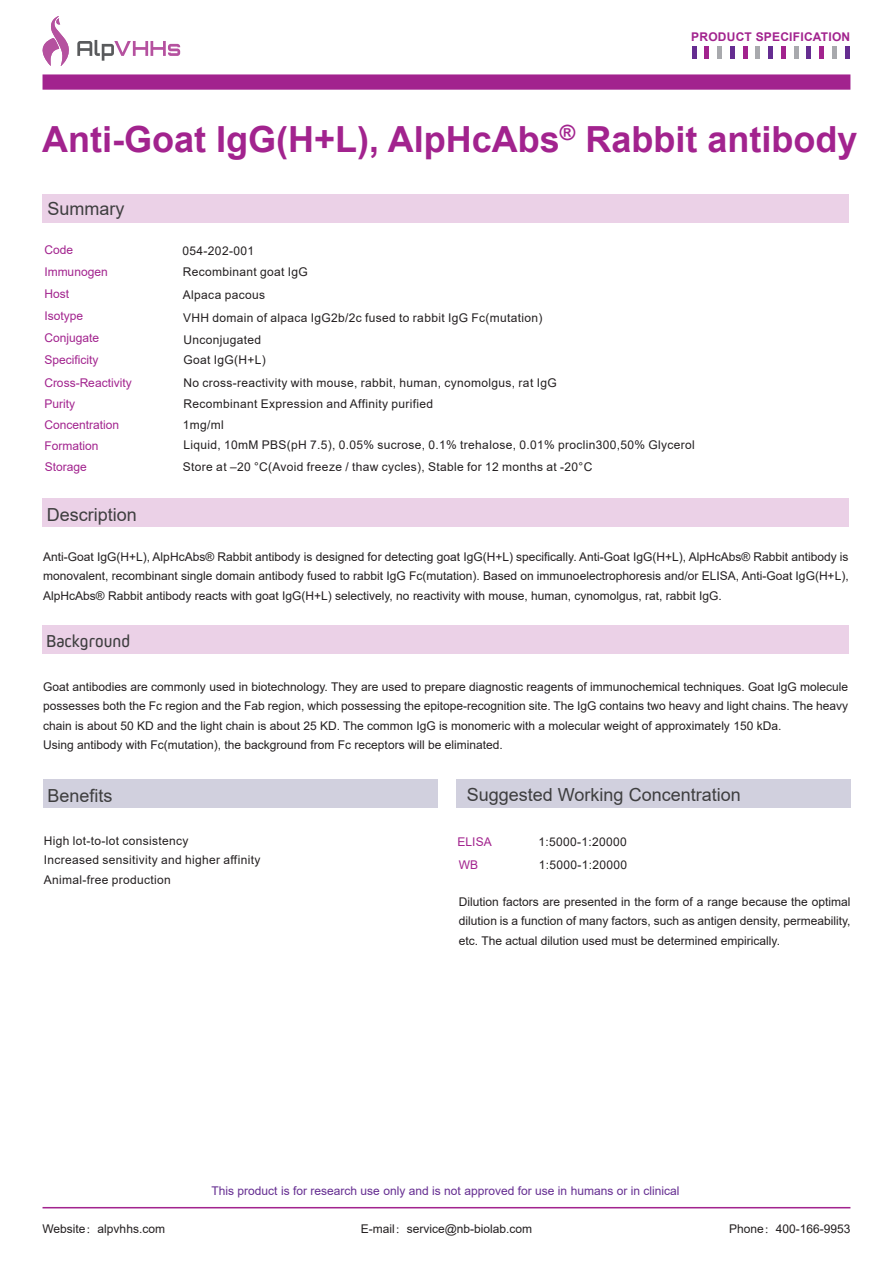
<style>
.page{position:relative;width:893px;height:1263px;background:#fff}
.page>*{position:absolute;margin:0;border:0;box-sizing:border-box;transform-origin:0 0}
.t1{font:700 36px "Arial";color:#a2238e}
.t2{font:18px "Arial";color:#3e3e3f}
.t3{font:18px "Kiro";color:#3e3e3f}
.t4{font:12px/19.5px "Arial";color:#231f20;text-align:justify}
.t5{font:12px/19.5px "Arial";letter-spacing:.03em;color:#231f20}
.t6{font:12px/22.8px "Arial";color:#a2238e}
.t7{font:12px "Arial";color:#652d91}
.t8{font:700 12px "Arial";letter-spacing:.02em;color:#a2238e}
.s1{font-family:"Adobe Song Std";font-weight:300}
</style>
<div class="page">
<hr style="left:43px;top:1207px;width:807px;height:1px;background:#a2238e">
<div style="left:43px;top:74px;width:807px;height:16px;background:#a2238e"></div>
<hr style="left:730px;top:46px;width:4px;height:13px;background:#652d91">
<hr style="left:743px;top:46px;width:4px;height:13px;background:#a2238e">
<hr style="left:756px;top:46px;width:4px;height:13px;background:#a8a9ad">
<hr style="left:692px;top:46px;width:4px;height:13px;background:#652d91">
<hr style="left:705px;top:46px;width:4px;height:13px;background:#a2238e">
<div style="left:717px;top:46px;width:5px;height:13px;background:#a8a9ad"></div>
<div style="left:768px;top:46px;width:5px;height:13px;background:#652d91"></div>
<hr style="left:781px;top:46px;width:4px;height:13px;background:#a2238e">
<hr style="left:794px;top:46px;width:4px;height:13px;background:#a8a9ad">
<hr style="left:807px;top:46px;width:4px;height:13px;background:#652d91">
<div style="left:819px;top:46px;width:5px;height:13px;background:#a2238e"></div>
<hr style="left:832px;top:46px;width:4px;height:13px;background:#a8a9ad">
<hr style="left:845px;top:46px;width:4px;height:13px;background:#652d91">
<svg style="left:77px;top:40px;width:103px;height:21px"></svg>
<svg style="left:42px;top:16px;width:27px;height:50px"></svg>
<div style="left:43px;top:194px;width:806px;height:28px;background:#ebd1e7"></div>
<div style="left:43px;top:499px;width:806px;height:28px;background:#ebd1e7"></div>
<div style="left:42px;top:626px;width:806px;height:28px;background:#ebd1e7"></div>
<div style="left:43px;top:779px;width:394px;height:28px;background:#d1d0de"></div>
<div style="left:456px;top:779px;width:394px;height:28px;background:#d1d0de"></div>
<p class="t8" style="left:691px;top:28px;width:161px">PRODUCT SPECIFICATION</p>
<h1 class="t1" style="left:42px;top:114px;width:817px">Anti-Goat IgG(H+L), AlpHcAbs<sup>®</sup> Rabbit antibody</h1>
<h2 class="t2" style="left:47px;top:196px;width:79px">Summary</h2>
<p class="t6" style="left:44px;top:239px;width:30px">Code</p>
<p class="t5" style="left:183px;top:241px;width:73px">054-202-001</p>
<p class="t6" style="left:44px;top:260px;width:65px">Immunogen</p>
<p class="t5" style="left:183px;top:262px;width:127px">Recombinant goat IgG</p>
<p class="t6" style="left:44px;top:283px;width:26px">Host</p>
<p class="t5" style="left:183px;top:285px;width:84px">Alpaca pacous</p>
<p class="t6" style="left:44px;top:304px;width:40px">Isotype</p>
<p class="t5" style="left:183px;top:308px;width:361px">VHH domain of alpaca IgG2b/2c fused to rabbit IgG Fc(mutation)</p>
<p class="t6" style="left:44px;top:326px;width:56px">Conjugate</p>
<p class="t5" style="left:183px;top:330px;width:79px">Unconjugated</p>
<p class="t6" style="left:44px;top:348px;width:56px">Specificity</p>
<p class="t4" style="left:183px;top:350px;width:84px">Goat IgG(H+L)</p>
<p class="t6" style="left:44px;top:371px;width:89px">Cross-Reactivity</p>
<p class="t5" style="left:183px;top:373px;width:375px">No cross-reactivity with mouse, rabbit, human, cynomolgus, rat IgG</p>
<p class="t6" style="left:44px;top:392px;width:32px">Purity</p>
<p class="t5" style="left:183px;top:394px;width:251px">Recombinant Expression and Affinity purified</p>
<p class="t6" style="left:44px;top:413px;width:76px">Concentration</p>
<p class="t4" style="left:183px;top:415px;width:43px">1mg/ml</p>
<p class="t6" style="left:44px;top:434px;width:56px">Formation</p>
<p class="t5" style="left:183px;top:435px;width:513px">Liquid, 10mM PBS(pH 7.5), 0.05% sucrose, 0.1% trehalose, 0.01% proclin300,50% Glycerol</p>
<p class="t6" style="left:45px;top:455px;width:44px">Storage</p>
<p class="t5" style="left:183px;top:457px;width:411px">Store at –20 °C(Avoid freeze / thaw cycles), Stable for 12 months at -20°C</p>
<h2 class="t2" style="left:47px;top:502px;width:92px">Description</h2>
<p class="t4" style="left:43px;top:547px;width:807px">Anti-Goat IgG(H+L), AlpHcAbs® Rabbit antibody is designed for detecting goat IgG(H+L) specifically. Anti-Goat IgG(H+L), AlpHcAbs® Rabbit antibody is monovalent, recombinant single domain antibody fused to rabbit IgG Fc(mutation). Based on immunoelectrophoresis and/or ELISA, Anti-Goat IgG(H+L), AlpHcAbs® Rabbit antibody reacts with goat IgG(H+L) selectively, no reactivity with mouse, human, cynomolgus, rat, rabbit IgG.</p>
<h2 class="t3" style="left:46px;top:630px;width:85px">Background</h2>
<p class="t4" style="left:43px;top:677px;width:807px;text-align:left">Goat antibodies are commonly used in biotechnology. They are used to prepare diagnostic reagents of immunochemical techniques. Goat IgG molecule possesses both the Fc region and the Fab region, which possessing the epitope-recognition site. The IgG contains two heavy and light chains. The heavy chain is about 50 KD and the light chain is about 25 KD. The common IgG is monomeric with a molecular weight of approximately 150 kDa.<br>Using antibody with Fc(mutation), the background from Fc receptors will be eliminated.</p>
<h2 class="t2" style="left:47px;top:783px;width:67px">Benefits</h2>
<h2 class="t2" style="left:467px;top:783px;width:275px">Suggested Working Concentration</h2>
<p class="t5" style="left:44px;top:831px;width:218px">High lot-to-lot consistency<br>Increased sensitivity and higher affinity<br>Animal-free production</p>
<p class="t6" style="left:458px;top:831px;width:36px">ELISA<br>WB</p>
<p class="t5" style="left:539px;top:831px;width:90px;line-height:22.8px">1:5000-1:20000<br>1:5000-1:20000</p>
<p class="t4" style="left:459px;top:892px;width:393px">Dilution factors are presented in the form of a range because the optimal dilution is a function of many factors, such as antigen density, permeability, etc. The actual dilution used must be determined empirically.</p>
<p class="t7" style="left:211px;top:1183px;width:470px">This product is for research use only and is not approved for use in humans or in clinical</p>
<p class="t4" style="left:43px;top:1219px;width:124px">Website<span class="s1">：</span>alpvhhs.com</p>
<p class="t4" style="left:361px;top:1219px;width:173px">E-mail<span class="s1">：</span>service@nb-biolab.com</p>
<p class="t4" style="left:729px;top:1219px;width:123px">Phone<span class="s1">：</span>400-166-9953</p>
</div>
